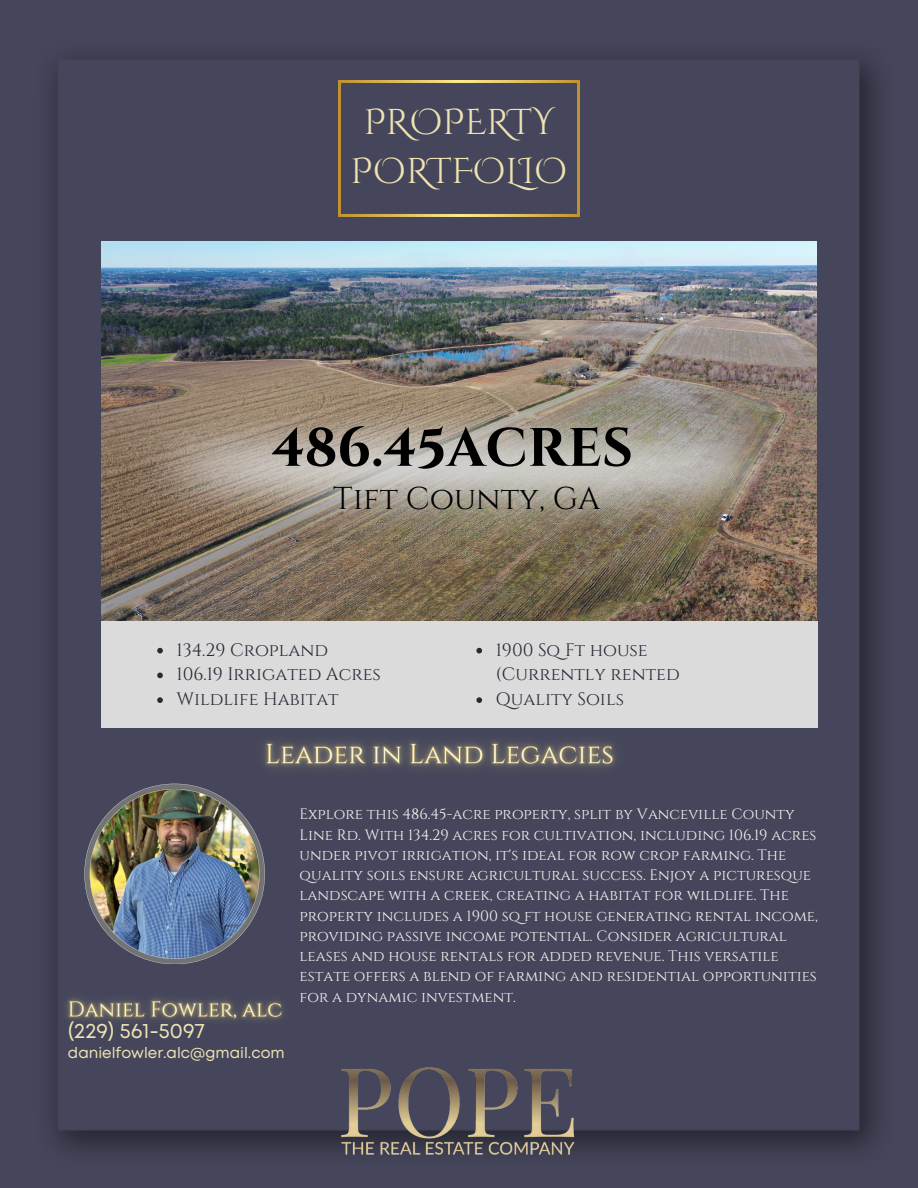
<style>
.page{position:relative;width:918px;height:1188px;background:#45465b}
.page>*{position:absolute;margin:0;border:0;box-sizing:border-box;transform-origin:0 0}
.t1{font:700 54px "Cinzel";color:#000}
.t2{font:35.85px/49.5px "Cinzel Decorative";color:#efe3b2;text-align:center}
.t3{font:31.5px "Cinzel";color:#000}
.t4{font:21px "Mont";color:#efe3b2}
.t5{font:18px/24.8px "Cinzel";color:#272838}
.t6{font:15px/20.2px "Cinzel";color:#f5f4f2}
.t7{font:15px "Mont";color:#efe3b2}
</style>
<div class="page">
<img style="left:52px;top:56px;width:827px;height:1096px">
<img style="left:329px;top:964px;width:260px;height:191px">
<img style="left:339px;top:80px;width:240px;height:136px">
<img style="left:102px;top:241px;width:714px;height:381px">
<div style="left:101px;top:622px;width:716px;height:106px;background:#dbdbdb"></div>
<img style="left:125px;top:396px;width:680px;height:142px">
<img style="left:84px;top:784px;width:181px;height:180px">
<svg style="left:157px;top:648px;width:6px;height:5px"></svg>
<svg style="left:157px;top:673px;width:6px;height:5px"></svg>
<svg style="left:157px;top:697px;width:6px;height:6px"></svg>
<svg style="left:476px;top:648px;width:6px;height:5px"></svg>
<svg style="left:476px;top:697px;width:6px;height:6px"></svg>
<img style="left:236px;top:728px;width:406px;height:74px">
<img style="left:52px;top:973px;width:252px;height:74px">
<h3 class="t2" style="left:351px;top:98px;width:218px">PROPERTY<br>PORTFOLIO</h3>
<h6 class="t1" style="left:271px;top:413px;width:363px">486.45ACRES</h6>
<h6 class="t3" style="left:333px;top:478px;width:269px">Tift County, GA</h6>
<h6 class="t5" style="left:177px;top:638px;width:153px">134.29 Cropland</h6>
<h6 class="t5" style="left:177px;top:663px;width:206px">106.19 Irrigated Acres</h6>
<h6 class="t5" style="left:177px;top:687px;width:164px">Wildlife Habitat</h6>
<p class="t5" style="left:496px;top:638px;width:185px">1900 Sq Ft house (Currently rented</p>
<p class="t5" style="left:496px;top:687px;width:130px">Quality Soils</p>
<p class="t4" style="left:68px;top:1022px;width:139px">(229) 561-5097</p>
<p class="t7" style="left:68px;top:1047px;width:218px">danielfowler.alc@gmail.com</p>
<h5 class="t6" style="left:300px;top:805px;width:520px">Explore this 486.45-acre property, split by Vanceville County Line Rd. With 134.29 acres for cultivation, including 106.19 acres under pivot irrigation, it's ideal for row crop farming. The quality soils ensure agricultural success. Enjoy a picturesque landscape with a creek, creating a habitat for wildlife. The property includes a 1900 sq ft house generating rental income, providing passive income potential. Consider agricultural leases and house rentals for added revenue. This versatile estate offers a blend of farming and residential opportunities for a dynamic investment.</h5>
</div>
